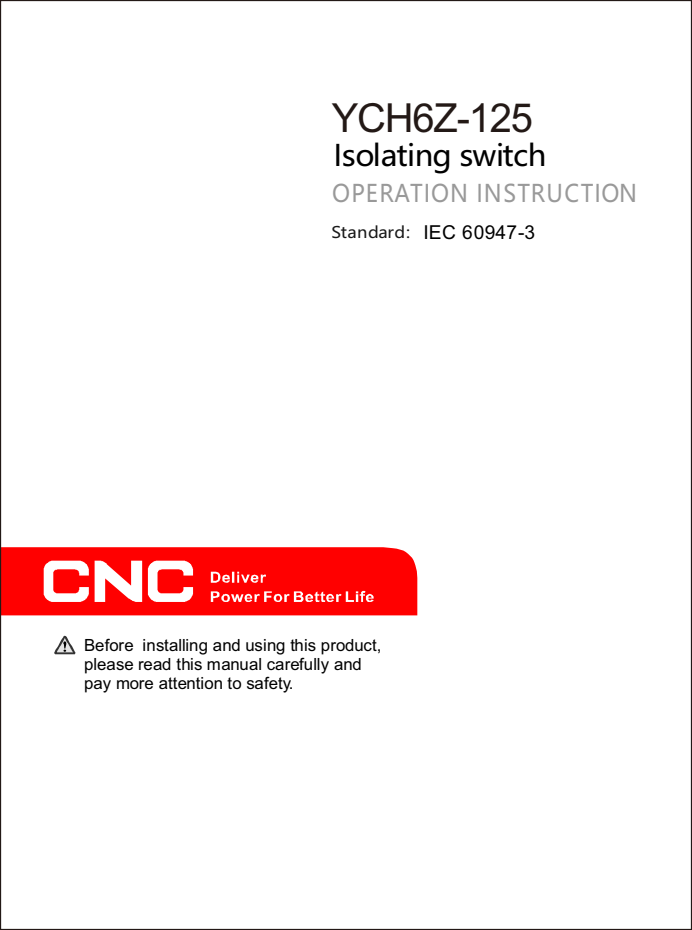
<style>
.page{position:relative;width:692px;height:930px;background:#fff}
.page>*{position:absolute;margin:0;border:0;box-sizing:border-box;transform-origin:0 0}
.t1{font:40px "Arial";letter-spacing:-.03em;color:#231916}
.t2{font:29.2px "Microsoft Ya Hei";letter-spacing:-.02em;color:#000}
.t3{font:24px "Microsoft Ya Hei";letter-spacing:.05em;color:#999;scale:.92 1}
.t4{font:19.2px "Arial";letter-spacing:.02em;color:#000}
.t5{font:16.8px/18.8px "Arial";letter-spacing:.005em;color:#000}
.s1{font-family:"Microsoft Ya Hei";font-size:16px;color:#191919}
</style>
<div class="page">
<div style="left:3px;top:547px;width:414px;height:68px;background:#f00"></div>
<svg style="left:54px;top:635px;width:21px;height:19px"></svg>
<svg style="left:44px;top:561px;width:149px;height:41px"></svg>
<svg style="left:211px;top:572px;width:162px;height:30px;background:#ff2e2e"></svg>
<h1 class="t1" style="left:332px;top:102px;width:203px">YCH6Z-125</h1>
<h2 class="t2" style="left:333px;top:142px;width:214px">Isolating switch</h2>
<h3 class="t3" style="left:332px;top:183px;width:333px">OPERATION INSTRUCTION</h3>
<p class="t4" style="left:331px;top:225px;width:205px"><span class="s1">Standard:</span> IEC 60947-3</p>
<p class="t5" style="left:84px;top:637px;width:299px">Before installing and using this product, please read this manual carefully and pay more attention to safety.</p>
</div>
